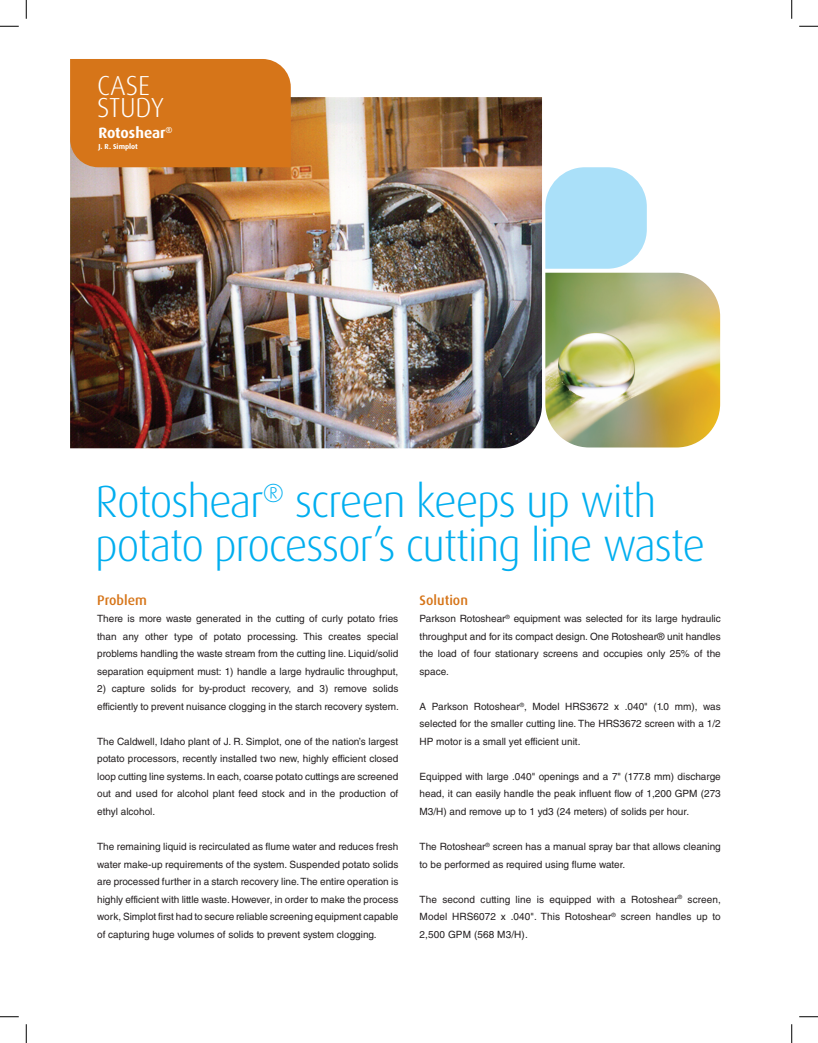
<style>
.page{position:relative;width:818px;height:1043px;background:#fff}
.page>*{position:absolute;margin:0;border:0;box-sizing:border-box;transform-origin:0 0}
.t1{font:300 45px/43.8px "Dax";letter-spacing:-.03em;color:#00aeef}
.t2{font:300 27.5px/22.5px "Dax";letter-spacing:-.005em;color:#fff}
.t3{font:700 15px "Dax";color:#fff}
.t4{font:500 13.75px "Dax";color:#d67519}
.t5{font:10px/17.5px "Helvetica LT Std";color:#231f20;text-align:justify}
.t6{font:700 7.25px "Dax";color:#fff}
</style>
<div class="page">
<svg style="left:545px;top:167px;width:101px;height:102px;background:#b2e3f9"></svg>
<img style="left:70px;top:97px;width:472px;height:351px">
<img style="left:545px;top:273px;width:175px;height:174px">
<div style="left:70px;top:59px;width:221px;height:108px;background:#d67519"></div>
<svg style="left:0;top:25px;width:19px;height:2px"></svg>
<svg style="left:799px;top:25px;width:19px;height:2px"></svg>
<svg style="left:0;top:1016px;width:19px;height:1px"></svg>
<svg style="left:799px;top:1016px;width:19px;height:1px"></svg>
<svg style="left:25px;top:0;width:2px;height:19px"></svg>
<svg style="left:25px;top:1024px;width:2px;height:18px"></svg>
<svg style="left:791px;top:0;width:1px;height:19px"></svg>
<svg style="left:791px;top:1024px;width:1px;height:18px"></svg>
<h2 class="t2" style="left:97px;top:74px;width:68px">CASE<br>STUDY</h2>
<h3 class="t3" style="left:98px;top:124px;width:76px">Rotoshear<sup>®</sup></h3>
<p class="t6" style="left:98px;top:142px;width:41px">J. R. Simplot</p>
<h1 class="t1" style="left:95px;top:480px;width:611px">Rotoshear<sup>®</sup> screen keeps up with potato processor’s cutting line waste</h1>
<h3 class="t4" style="left:97px;top:592px;width:51px">Problem</h3>
<p class="t5" style="left:97px;top:610px;width:303px">There is more waste generated in the cutting of curly potato fries than any other type of potato processing. This creates special problems handling the waste stream from the cutting line. Liquid/solid separation equipment must: 1) handle a large hydraulic throughput,</p>
<p class="t5" style="left:97px;top:680px;width:303px">2) capture solids for by-product recovery, and 3) remove solids efficiently to prevent nuisance clogging in the starch recovery system.</p>
<p class="t5" style="left:97px;top:732px;width:302px">The Caldwell, Idaho plant of J. R. Simplot, one of the nation’s largest potato processors, recently installed two new, highly efficient closed loop cutting line systems. In each, coarse potato cuttings are screened out and used for alcohol plant feed stock and in the production of ethyl alcohol.</p>
<p class="t5" style="left:97px;top:837px;width:303px">The remaining liquid is recirculated as flume water and reduces fresh water make-up requirements of the system. Suspended potato solids are processed further in a starch recovery line. The entire operation is highly efficient with little waste. However, in order to make the process work, Simplot first had to secure reliable screening equipment capable of capturing huge volumes of solids to prevent system clogging.</p>
<h3 class="t4" style="left:419px;top:592px;width:50px">Solution</h3>
<p class="t5" style="left:419px;top:610px;width:303px">Parkson Rotoshear<sup>®</sup> equipment was selected for its large hydraulic throughput and for its compact design. One Rotoshear® unit handles the load of four stationary screens and occupies only 25% of the space.</p>
<p class="t5" style="left:419px;top:697px;width:303px">A Parkson Rotoshear<sup>®</sup>, Model HRS3672 x .040" (1.0 mm), was selected for the smaller cutting line. The HRS3672 screen with a 1/2<br>HP motor is a small yet efficient unit.</p>
<p class="t5" style="left:419px;top:767px;width:302px">Equipped with large .040" openings and a 7" (177.8 mm) discharge head, it can easily handle the peak influent flow of 1,200 GPM (273<br>M3/H) and remove up to 1 yd3 (24 meters) of solids per hour.</p>
<p class="t5" style="left:419px;top:837px;width:302px">The Rotoshear<sup>®</sup> screen has a manual spray bar that allows cleaning to be performed as required using flume water.</p>
<p class="t5" style="left:419px;top:890px;width:303px">The second cutting line is equipped with a Rotoshear<sup>®</sup> screen, Model HRS6072 x .040". This Rotoshear<sup>®</sup> screen handles up to 2,500 GPM (568 M3/H).</p>
</div>
